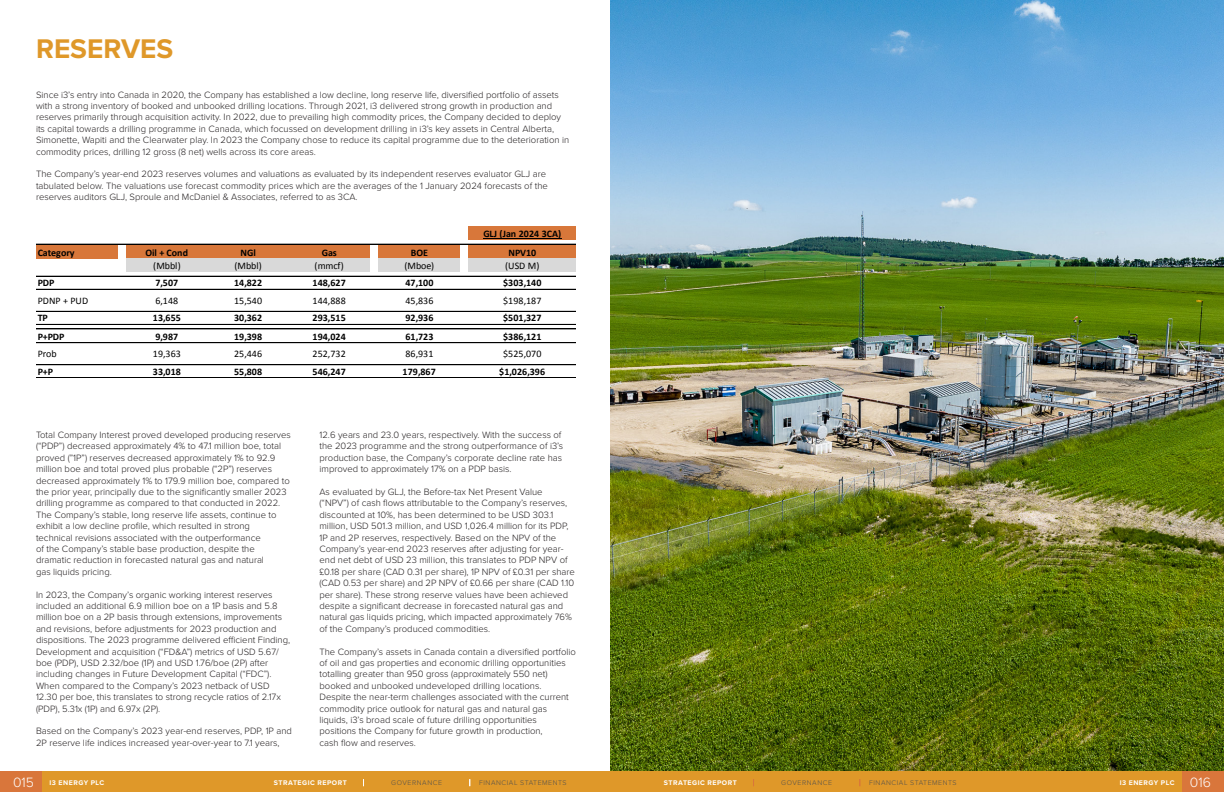
<style>
.page{position:relative;width:1224px;height:792px;background:#fff}
.page>*{position:absolute;margin:0;border:0;box-sizing:border-box;transform-origin:0 0}
.Headers_-_Strat_-_Yellow{font:700 28px "Proxima Nova";color:#df9829}
.t1{font:700 10px "Calibri";letter-spacing:.01em;color:#000}
.t2{font:10px "Calibri";letter-spacing:.01em;color:#000}
.P-9_5pt{font:300 9.5px/11.4px "Proxima Nova";color:#231f20}
.t3{font:700 7px "Proxima Nova";letter-spacing:.07em;color:#fff}
.t4{font:300 7px "Proxima Nova";letter-spacing:.075em;color:#51504e}
.s1{font-weight:300;font-size:14px}
</style>
<div class="page">
<div style="left:469px;top:227px;width:107px;height:13px;background:#d8773a"></div>
<div style="left:36px;top:244px;width:82px;height:15px;background:#d8773a"></div>
<div style="left:126px;top:244px;width:244px;height:15px;background:#d8773a"></div>
<div style="left:379px;top:244px;width:81px;height:15px;background:#d8773a"></div>
<div style="left:469px;top:244px;width:107px;height:15px;background:#d8773a"></div>
<div style="left:126px;top:258px;width:244px;height:14px;background:#d9d9d9"></div>
<div style="left:379px;top:258px;width:81px;height:14px;background:#d9d9d9"></div>
<div style="left:469px;top:258px;width:107px;height:14px;background:#d9d9d9"></div>
<hr style="left:483px;top:238px;width:79px;height:1px;background:#000">
<hr style="left:36px;top:244px;width:540px;height:1px;background:#000">
<hr style="left:36px;top:276px;width:540px;height:1px;background:#000">
<hr style="left:36px;top:289px;width:540px;height:1px;background:#000">
<hr style="left:36px;top:311px;width:540px;height:1px;background:#000">
<hr style="left:36px;top:324px;width:540px;height:1px;background:#000">
<hr style="left:36px;top:329px;width:540px;height:1px;background:#000">
<hr style="left:36px;top:343px;width:540px;height:1px;background:#000">
<hr style="left:36px;top:365px;width:540px;height:1px;background:#000">
<hr style="left:36px;top:378px;width:540px;height:1px;background:#000">
<img style="left:611px;top:0;width:613px;height:772px">
<div style="left:0;top:772px;width:42px;height:20px;background:#d9763b"></div>
<div style="left:42px;top:772px;width:570px;height:20px;background:#df9829"></div>
<div style="left:1182px;top:772px;width:42px;height:20px;background:#d9763b"></div>
<div style="left:612px;top:772px;width:570px;height:20px;background:#df9829"></div>
<p class="Headers_-_Strat_-_Yellow" style="left:36px;top:28px;width:139px">RESERVES</p>
<p class="P-9_5pt" style="left:36px;top:88px;width:535px">Since i3’s entry into Canada in 2020, the Company has established a low decline, long reserve life, diversified portfolio of assets with a strong inventory of booked and unbooked drilling locations. Through 2021, i3 delivered strong growth in production and reserves primarily through acquisition activity. In 2022, due to prevailing high commodity prices, the Company decided to deploy its capital towards a drilling programme in Canada, which focussed on development drilling in i3’s key assets in Central Alberta, Simonette, Wapiti and the Clearwater play. In 2023 the Company chose to reduce its capital programme due to the deterioration in commodity prices, drilling 12 gross (8 net) wells across its core areas.</p>
<p class="P-9_5pt" style="left:36px;top:168px;width:513px">The Company’s year-end 2023 reserves volumes and valuations as evaluated by its independent reserves evaluator GLJ are tabulated below. The valuations use forecast commodity prices which are the averages of the 1 January 2024 forecasts of the reserves auditors GLJ, Sproule and McDaniel &amp; Associates, referred to as 3CA.</p>
<p class="t1" style="left:483px;top:226px;width:79px">GLJ (Jan 2024 3CA)</p>
<p class="t1" style="left:38px;top:245px;width:39px">Category</p>
<p class="t1" style="left:145px;top:245px;width:44px">Oil + Cond</p>
<p class="t1" style="left:241px;top:245px;width:17px">NGl</p>
<p class="t1" style="left:322px;top:245px;width:16px">Gas</p>
<p class="t1" style="left:411px;top:245px;width:19px">BOE</p>
<p class="t1" style="left:509px;top:245px;width:29px">NPV10</p>
<p class="t2" style="left:153px;top:259px;width:29px">(Mbbl)</p>
<p class="t2" style="left:234px;top:259px;width:29px">(Mbbl)</p>
<p class="t2" style="left:315px;top:259px;width:31px">(mmcf)</p>
<p class="t2" style="left:404px;top:259px;width:31px">(Mboe)</p>
<p class="t2" style="left:505px;top:259px;width:36px">(USD M)</p>
<p class="t1" style="left:38px;top:276px;width:18px">PDP</p>
<p class="t1" style="left:155px;top:276px;width:24px">7,507</p>
<p class="t1" style="left:234px;top:276px;width:30px">14,822</p>
<p class="t1" style="left:313px;top:276px;width:35px">148,627</p>
<p class="t1" style="left:405px;top:276px;width:30px">47,100</p>
<p class="t1" style="left:503px;top:276px;width:40px">$303,140</p>
<p class="t2" style="left:38px;top:294px;width:52px">PDNP + PUD</p>
<p class="t2" style="left:155px;top:294px;width:24px">6,148</p>
<p class="t2" style="left:234px;top:294px;width:30px">15,540</p>
<p class="t2" style="left:313px;top:294px;width:35px">144,888</p>
<p class="t2" style="left:405px;top:294px;width:30px">45,836</p>
<p class="t2" style="left:503px;top:294px;width:40px">$198,187</p>
<p class="t1" style="left:38px;top:311px;width:12px">TP</p>
<p class="t1" style="left:153px;top:311px;width:30px">13,655</p>
<p class="t1" style="left:234px;top:311px;width:30px">30,362</p>
<p class="t1" style="left:313px;top:311px;width:35px">293,515</p>
<p class="t1" style="left:405px;top:311px;width:30px">92,936</p>
<p class="t1" style="left:503px;top:311px;width:40px">$501,327</p>
<p class="t1" style="left:38px;top:329px;width:28px">P+PDP</p>
<p class="t1" style="left:155px;top:329px;width:24px">9,987</p>
<p class="t1" style="left:234px;top:329px;width:30px">19,398</p>
<p class="t1" style="left:313px;top:329px;width:35px">194,024</p>
<p class="t1" style="left:405px;top:329px;width:30px">61,723</p>
<p class="t1" style="left:503px;top:329px;width:40px">$386,121</p>
<p class="t2" style="left:38px;top:347px;width:20px">Prob</p>
<p class="t2" style="left:153px;top:347px;width:30px">19,363</p>
<p class="t2" style="left:234px;top:347px;width:30px">25,446</p>
<p class="t2" style="left:313px;top:347px;width:35px">252,732</p>
<p class="t2" style="left:405px;top:347px;width:30px">86,931</p>
<p class="t2" style="left:503px;top:347px;width:40px">$525,070</p>
<p class="t1" style="left:38px;top:364px;width:17px">P+P</p>
<p class="t1" style="left:153px;top:364px;width:30px">33,018</p>
<p class="t1" style="left:234px;top:364px;width:30px">55,808</p>
<p class="t1" style="left:313px;top:364px;width:35px">546,247</p>
<p class="t1" style="left:403px;top:364px;width:35px">179,867</p>
<p class="t1" style="left:499px;top:364px;width:47px">$1,026,396</p>
<p class="P-9_5pt" style="left:36px;top:429px;width:256px">Total Company Interest proved developed producing reserves (“PDP”) decreased approximately 4% to 47.1 million boe, total proved (”1P”) reserves decreased approximately 1% to 92.9 million boe and total proved plus probable (“2P”) reserves decreased approximately 1% to 179.9 million boe, compared to the prior year, principally due to the significantly smaller 2023 drilling programme as compared to that conducted in 2022.<br>The Company’s stable, long reserve life assets, continue to exhibit a low decline profile, which resulted in strong<br>technical revisions associated with the outperformance<br>of the Company’s stable base production, despite the dramatic reduction in forecasted natural gas and natural<br>gas liquids pricing.</p>
<p class="P-9_5pt" style="left:36px;top:588px;width:256px">In 2023, the Company’s organic working interest reserves included an additional 6.9 million boe on a 1P basis and 5.8 million boe on a 2P basis through extensions, improvements and revisions, before adjustments for 2023 production and dispositions. The 2023 programme delivered efficient Finding, Development and acquisition (“FD&amp;A”) metrics of USD 5.67/ boe (PDP), USD 2.32/boe (1P) and USD 1.76/boe (2P) after including changes in Future Development Capital (“FDC”).<br>When compared to the Company’s 2023 netback of USD 12.30 per boe, this translates to strong recycle ratios of 2.17x (PDP), 5.31x (1P) and 6.97x (2P).</p>
<p class="P-9_5pt" style="left:36px;top:725px;width:258px">Based on the Company’s 2023 year-end reserves, PDP, 1P and<br>2P reserve life indices increased year-over-year to 7.1 years,</p>
<p class="P-9_5pt" style="left:320px;top:429px;width:245px">12.6 years and 23.0 years, respectively. With the success of the 2023 programme and the strong outperformance of i3’s production base, the Company’s corporate decline rate has improved to approximately 17% on a PDP basis.</p>
<p class="P-9_5pt" style="left:320px;top:486px;width:257px">As evaluated by GLJ, the Before-tax Net Present Value<br>(“NPV”) of cash flows attributable to the Company’s reserves, discounted at 10%, has been determined to be USD 303.1 million, USD 501.3 million, and USD 1,026.4 million for its PDP, 1P and 2P reserves, respectively. Based on the NPV of the Company’s year-end 2023 reserves after adjusting for year&shy;end net debt of USD 23 million, this translates to PDP NPV of £0.18 per share (CAD 0.31 per share), 1P NPV of £0.31 per share (CAD 0.53 per share) and 2P NPV of £0.66 per share (CAD 1.10 per share). These strong reserve values have been achieved despite a significant decrease in forecasted natural gas and natural gas liquids pricing, which impacted approximately 76% of the Company’s produced commodities.</p>
<p class="P-9_5pt" style="left:320px;top:645px;width:258px">The Company’s assets in Canada contain a diversified portfolio of oil and gas properties and economic drilling opportunities totalling greater than 950 gross (approximately 550 net) booked and unbooked undeveloped drilling locations.<br>Despite the near-term challenges associated with the current commodity price outlook for natural gas and natural gas liquids, i3’s broad scale of future drilling opportunities positions the Company for future growth in production,<br>cash flow and reserves.</p>
<p class="t3" style="left:13px;top:777px;width:93px"><span class="s1">015</span> I3 ENERGY PLC</p>
<p class="t3" style="left:274px;top:777px;width:74px">STRATEGIC REPORT</p>
<p class="t4" style="left:391px;top:777px;width:52px">GOVERNANCE</p>
<p class="t4" style="left:479px;top:777px;width:89px">FINANCIAL STATEMENTS</p>
<p class="t3" style="left:664px;top:777px;width:74px">STRATEGIC REPORT</p>
<p class="t4" style="left:781px;top:777px;width:52px">GOVERNANCE</p>
<p class="t4" style="left:869px;top:777px;width:89px">FINANCIAL STATEMENTS</p>
<p class="t3" style="left:1120px;top:777px;width:93px">I3 ENERGY PLC <span class="s1">016</span></p>
</div>
